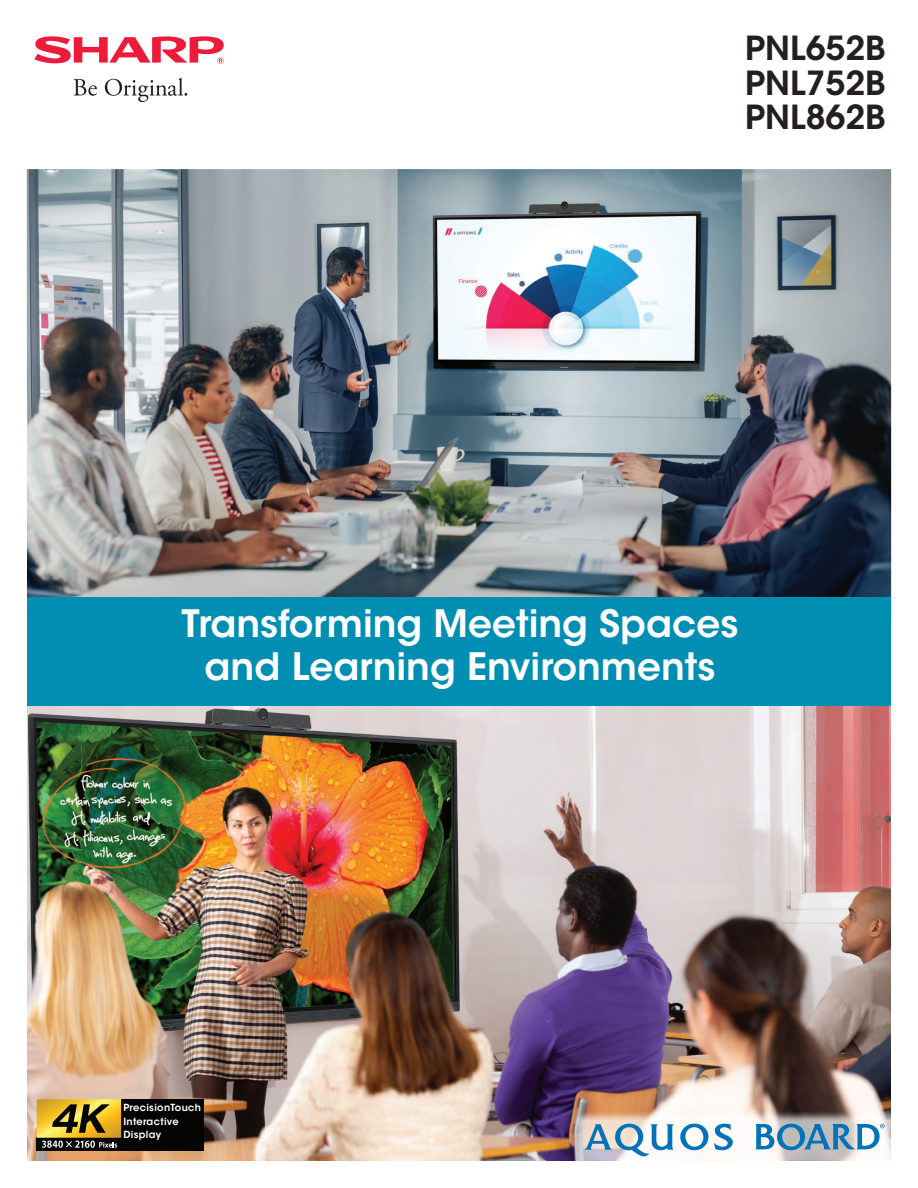
<style>
.page{position:relative;width:918px;height:1188px;background:#fff}
.page>*{position:absolute;margin:0;border:0;box-sizing:border-box;transform-origin:0 0}
.t1{font:600 37.5px/43.5px "ITC Avant Garde Std";color:#fff;text-align:center}
.t2{font:600 33px "ITC Avant Garde Std";color:#231f20}
.t3{font:600 9.75px/13.2px "ITC Avant Garde Std";letter-spacing:.035em;color:#fff}
</style>
<div class="page">
<img style="left:27px;top:169px;width:864px;height:428px">
<img style="left:27px;top:705px;width:864px;height:456px">
<svg style="left:573px;top:1111px;width:318px;height:50px"></svg>
<svg style="left:582px;top:1121px;width:309px;height:40px"></svg>
<svg style="left:74px;top:79px;width:23px;height:17px"></svg>
<svg style="left:105px;top:78px;width:82px;height:24px"></svg>
<svg style="left:34px;top:36px;width:190px;height:28px"></svg>
<svg style="left:680px;top:1124px;width:28px;height:26px"></svg>
<svg style="left:714px;top:1124px;width:19px;height:26px"></svg>
<svg style="left:584px;top:1124px;width:90px;height:32px"></svg>
<svg style="left:755px;top:1124px;width:130px;height:26px;background:#7eaac8"></svg>
<div style="left:27px;top:597px;width:864px;height:108px;background:#008fb3"></div>
<div style="left:121px;top:1099px;width:83px;height:52px;background:#040503"></div>
<div style="left:37px;top:1138px;width:84px;height:13px;background:#040503"></div>
<svg style="left:37px;top:1099px;width:84px;height:49px;background:#a0862e"></svg>
<p class="t2" style="left:745px;top:28px;width:142px">PNL652B</p>
<p class="t2" style="left:745px;top:62px;width:142px">PNL752B</p>
<p class="t2" style="left:745px;top:97px;width:142px">PNL862B</p>
<p class="t1" style="left:182px;top:601px;width:558px">Transforming Meeting Spaces and Learning Environments</p>
<p class="t3" style="left:123px;top:1101px;width:79px">PrecisionTouch<br>Interactive<br>Display</p>
</div>
